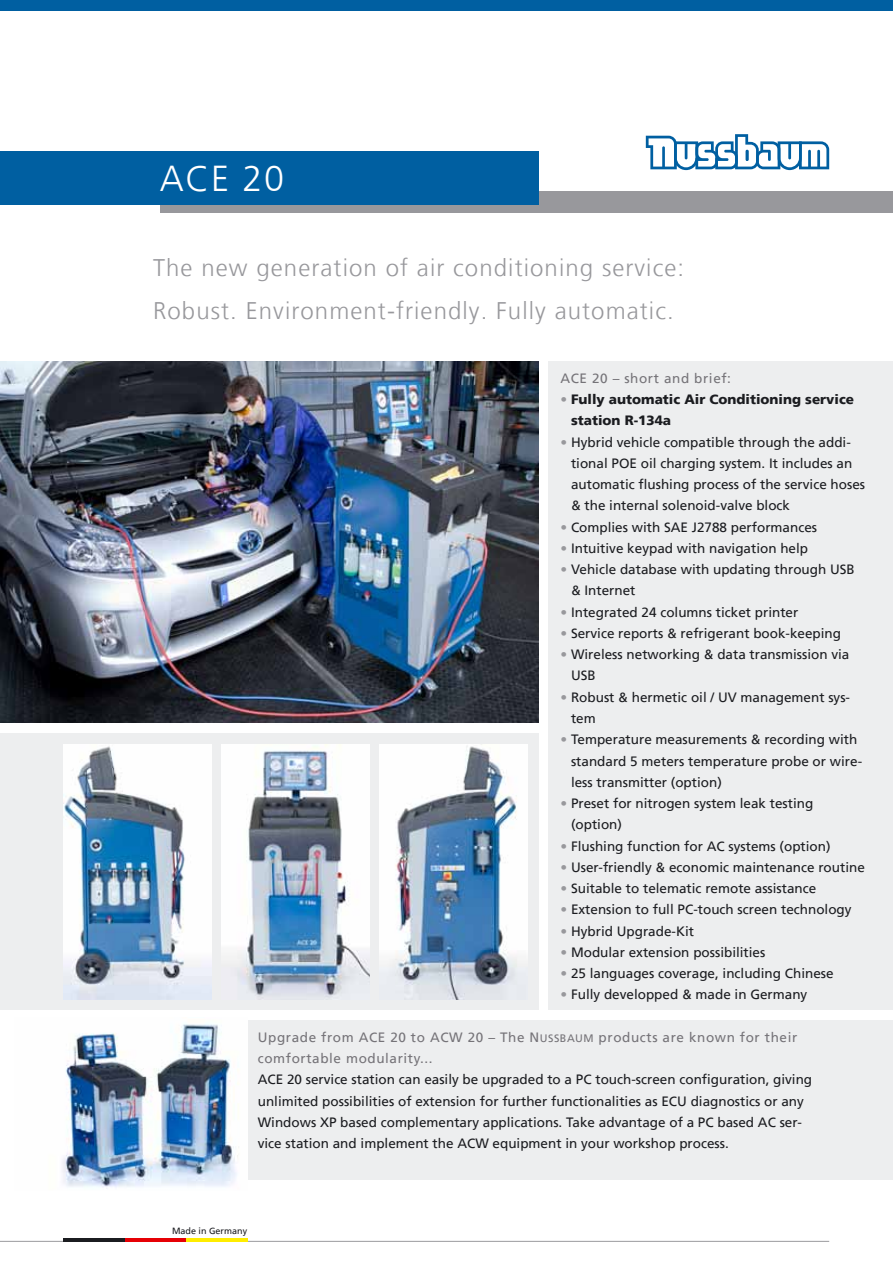
<style>
.page{position:relative;width:893px;height:1263px;background:#fff}
.page>*{position:absolute;margin:0;border:0;box-sizing:border-box;transform-origin:0 0}
.t1{font:300 36px "Frutiger LT";color:#fff}
.t2{font:300 24px/42.6px "Frutiger LT";letter-spacing:.045em;color:#98989c}
.t3{font:13.5px/21.3px "Frutiger LT";color:#1b1c20}
.t4{font:13.5px/21.1px "Frutiger LT";letter-spacing:.045em;color:#757378}
.t5{font:900 13.5px/21.3px "Frutiger LT";color:#1b1c20}
.t6{font:9px "Frutiger LT";color:#1b1c20}
.s1{font-weight:400;color:#98989c}
.s2{color:#98989c}
.s3{font-size:10.8px}
</style>
<div class="page">
<img style="left:0;top:361px;width:538px;height:362px">
<div style="left:0;top:733px;width:538px;height:277px;background:#edeeef"></div>
<div style="left:0;top:0;width:893px;height:11px;background:#005fa1"></div>
<hr style="left:0;top:1241px;width:829px;height:1px;background:#9b9b9e">
<hr style="left:64px;top:1238px;width:183px;height:4px;background:#e60005">
<hr style="left:64px;top:1238px;width:61px;height:4px;background:#1b1c20">
<hr style="left:186px;top:1238px;width:61px;height:4px;background:#ffed00">
<svg style="left:646px;top:134px;width:183px;height:36px"></svg>
<div style="left:161px;top:191px;width:732px;height:22px;background:#98989c"></div>
<div style="left:0;top:151px;width:538px;height:53px;background:#005fa1"></div>
<img style="left:64px;top:744px;width:148px;height:255px">
<img style="left:222px;top:744px;width:148px;height:255px">
<img style="left:380px;top:744px;width:148px;height:255px">
<div style="left:0;top:1020px;width:893px;height:160px;background:#edeeef"></div>
<div style="left:0;top:1017px;width:247px;height:174px;background:#fff"></div>
<img style="left:62px;top:1024px;width:176px;height:164px">
<div style="left:549px;top:361px;width:344px;height:649px;background:#edeeef"></div>
<h1 class="t1" style="left:160px;top:159px;width:126px">ACE 20</h1>
<h2 class="t2" style="left:153px;top:247px;width:533px">The new generation of air conditioning service:<br>Robust. Environment-friendly. Fully automatic.</h2>
<p class="t4" style="left:560px;top:367px;width:172px">ACE 20 – short and brief:</p>
<p class="t5" style="left:571px;top:389px;width:284px;text-indent:-11px"><span class="s1">•</span> Fully automatic Air Conditioning service station R-134a</p>
<p class="t3" style="left:571px;top:431px;width:296px;text-indent:-11px"><span class="s2">•</span> Hybrid vehicle compatible through the addi&shy;tional POE oil charging system. It includes an automatic flushing process of the service hoses &amp; the internal solenoid-valve block</p>
<p class="t3" style="left:560px;top:516px;width:258px"><span class="s2">•</span> Complies with SAE J2788 performances</p>
<p class="t3" style="left:560px;top:538px;width:249px"><span class="s2">•</span> Intuitive keypad with navigation help</p>
<p class="t3" style="left:571px;top:559px;width:285px;text-indent:-11px"><span class="s2">•</span> Vehicle database with updating through USB &amp; Internet</p>
<p class="t3" style="left:560px;top:601px;width:239px"><span class="s2">•</span> Integrated 24 columns ticket printer</p>
<p class="t3" style="left:560px;top:623px;width:282px"><span class="s2">•</span> Service reports &amp; refrigerant book-keeping</p>
<p class="t3" style="left:571px;top:644px;width:280px;text-indent:-11px"><span class="s2">•</span> Wireless networking &amp; data transmission via<br>USB</p>
<p class="t3" style="left:571px;top:686px;width:281px;text-indent:-11px"><span class="s2">•</span> Robust &amp; hermetic oil / UV management sys&shy;tem</p>
<p class="t3" style="left:571px;top:729px;width:293px;text-indent:-11px"><span class="s2">•</span> Temperature measurements &amp; recording with standard 5 meters temperature probe or wire&shy;less transmitter (option)</p>
<p class="t3" style="left:571px;top:793px;width:244px;text-indent:-11px"><span class="s2">•</span> Preset for nitrogen system leak testing (option)</p>
<p class="t3" style="left:560px;top:835px;width:272px"><span class="s2">•</span> Flushing function for AC systems (option)</p>
<p class="t3" style="left:560px;top:856px;width:306px"><span class="s2">•</span> User-friendly &amp; economic maintenance routine</p>
<p class="t3" style="left:560px;top:878px;width:257px"><span class="s2">•</span> Suitable to telematic remote assistance</p>
<p class="t3" style="left:560px;top:899px;width:293px"><span class="s2">•</span> Extension to full PC-touch screen technology</p>
<p class="t3" style="left:560px;top:920px;width:135px"><span class="s2">•</span> Hybrid Upgrade-Kit</p>
<p class="t3" style="left:560px;top:941px;width:206px"><span class="s2">•</span> Modular extension possibilities</p>
<p class="t3" style="left:560px;top:963px;width:275px"><span class="s2">•</span> 25 languages coverage, including Chinese</p>
<p class="t3" style="left:560px;top:984px;width:248px"><span class="s2">•</span> Fully developped &amp; made in Germany</p>
<p class="t4" style="left:258px;top:1027px;width:541px">Upgrade from ACE 20 to ACW 20 – The N<span class="s3">USSBAUM</span> products are known for their comfortable modularity...</p>
<p class="t3" style="left:258px;top:1069px;width:556px">ACE 20 service station can easily be upgraded to a PC touch-screen configuration, giving unlimited possibilities of extension for further functionalities as ECU diagnostics or any Windows XP based complementary applications. Take advantage of a PC based AC ser&shy;vice station and implement the ACW equipment in your workshop process.</p>
<p class="t6" style="left:172px;top:1225px;width:77px">Made in Germany</p>
</div>
